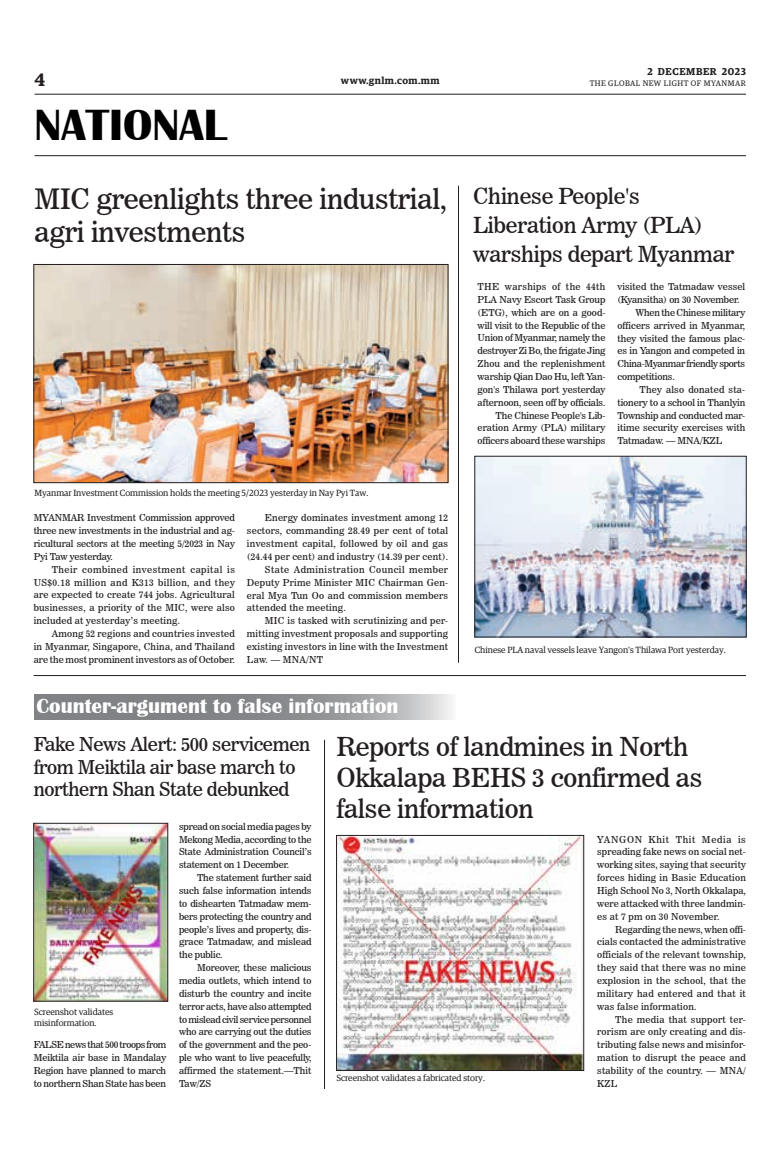
<style>
.page{position:relative;width:773px;height:1152px;background:#fff}
.page>*{position:absolute;margin:0;border:0;box-sizing:border-box;transform-origin:0 0}
.t1{font:700 45px "Britannic";color:#000}
._2_Clm_Head{font:28px/33.6px "News 706 BT Roman C";letter-spacing:-.01em;color:#231f20}
._2_Clm_Head-2{font:26px/31.2px "News 706 BT Roman C";letter-spacing:-.01em;color:#231f20}
._2_Clm_Head-3{font:22px/29px "News 706 BT Roman C";letter-spacing:-.01em;color:#231f20}
.t2{font:700 21.1px "Britannic";color:#fff}
._2_Clm_Head-4{font:19px/22.8px "News 706 BT Roman C";letter-spacing:-.02em;color:#231f20}
.t3{font:600 18px "Guardian Egyp";color:#231f20}
.t4{font:600 10px "Guardian Egyp";letter-spacing:.055em;color:#231f20}
._2nd_Body{font:9.5px/12.9px "News 706 BT Roman C";letter-spacing:.01em;color:#231f20;text-align:justify}
.Normal_Para{font:9.5px/12.9px "News 706 BT Roman C";letter-spacing:-.01em;color:#231f20;text-align:justify}
.t5{font:9px/10.8px "Guardian Egyp";color:#231f20}
.t6{font:8px "Guardian Egyp";letter-spacing:.06em;color:#231f20}
</style>
<div class="page">
<hr style="left:35px;top:94px;width:711px;height:1px;background:#231f20">
<hr style="left:35px;top:155px;width:711px;height:1px;background:#231f20">
<img style="left:36px;top:266px;width:410px;height:215px">
<div style="left:34px;top:264px;width:414px;height:219px;border:1px solid #231f20"></div>
<img style="left:476px;top:458px;width:268px;height:177px">
<div style="left:474px;top:456px;width:272px;height:181px;border:1px solid #231f20"></div>
<img style="left:338px;top:837px;width:244px;height:232px">
<div style="left:336px;top:835px;width:248px;height:236px;border:1px solid #231f20"></div>
<img style="left:36px;top:825px;width:130px;height:174px">
<div style="left:34px;top:823px;width:134px;height:178px;border:1px solid #231f20"></div>
<hr style="left:34px;top:675px;width:712px;height:1px;background:#231f20">
<hr style="left:324px;top:740px;width:1px;height:349px;background:#231f20">
<hr style="left:458px;top:186px;width:1px;height:477px;background:#231f20">
<svg style="left:34px;top:694px;width:417px;height:26px;background:#929497"></svg>
<h3 class="t3" style="left:35px;top:67px;width:12px">4</h3>
<h1 class="t1" style="left:35px;top:100px;width:193px">NATIONAL</h1>
<p class="t4" style="left:647px;top:64px;width:100px">2 DECEMBER 2023</p>
<p class="t4" style="left:341px;top:73px;width:100px">www.gnlm.com.mm</p>
<p class="t6" style="left:589px;top:78px;width:158px">THE GLOBAL NEW LIGHT OF MYANMAR</p>
<p class="_2_Clm_Head" style="left:35px;top:182px;width:414px">MIC greenlights three industrial, agri investments</p>
<p class="t5" style="left:34px;top:487px;width:335px">Myanmar Investment Commission holds the meeting 5/2023 yesterday in Nay Pyi Taw.</p>
<p class="Normal_Para" style="left:34px;top:511px;width:203px">MYANMAR Investment Commission approved three new investments in the industrial and ag&shy;ricultural sectors at the meeting 5/2023 in Nay Pyi Taw yesterday.</p>
<p class="_2nd_Body" style="left:34px;top:563px;width:203px;text-indent:18px">Their combined investment capital is US$0.18 million and K313 billion, and they are expected to create 744 jobs. Agricultural businesses, a priority of the MIC, were also included at yesterday’s meeting.</p>
<p class="_2nd_Body" style="left:34px;top:627px;width:203px;text-indent:18px">Among 52 regions and countries invested in Myanmar, Singapore, China, and Thailand are the most prominent investors as of October.</p>
<p class="_2nd_Body" style="left:247px;top:512px;width:203px;text-indent:18px">Energy dominates investment among 12 sectors, commanding 28.49 per cent of total investment capital, followed by oil and gas (24.44 per cent) and industry (14.39 per cent).</p>
<p class="_2nd_Body" style="left:247px;top:563px;width:203px;text-indent:18px">State Administration Council member Deputy Prime Minister MIC Chairman Gen&shy;eral Mya Tun Oo and commission members attended the meeting.</p>
<p class="_2nd_Body" style="left:247px;top:614px;width:203px;text-indent:18px">MIC is tasked with scrutinizing and per&shy;mitting investment proposals and supporting existing investors in line with the Investment Law. — MNA/NT</p>
<p class="t2" style="left:37px;top:694px;width:363px">Counter-argument to false information</p>
<p class="_2_Clm_Head-3" style="left:473px;top:182px;width:263px">Chinese People's<br>Liberation Army (PLA) warships depart Myanmar</p>
<p class="Normal_Para" style="left:477px;top:280px;width:129px">THE warships of the 44th PLA Navy Escort Task Group (ETG), which are on a good&shy;will visit to the Republic of the Union of Myanmar, namely the destroyer Zi Bo, the frigate Jing Zhou and the replenishment warship Qian Dao Hu, left Yan&shy;gon's Thilawa port yesterday afternoon, seen off by officials.</p>
<p class="_2nd_Body" style="left:477px;top:409px;width:129px;text-indent:18px">The Chinese People's Lib&shy;eration Army (PLA) military officers aboard these warships</p>
<p class="_2nd_Body" style="left:617px;top:280px;width:129px">visited the Tatmadaw vessel (Kyansitha) on 30 November.</p>
<p class="_2nd_Body" style="left:617px;top:306px;width:129px;text-indent:18px">When the Chinese military officers arrived in Myanmar, they visited the famous plac&shy;es in Yangon and competed in China-Myanmar friendly sports competitions.</p>
<p class="_2nd_Body" style="left:617px;top:383px;width:129px;text-indent:22px">They also donated sta&shy;tionery to a school in Thanlyin Township and conducted mar&shy;itime security exercises with Tatmadaw. — MNA/KZL</p>
<p class="t5" style="left:474px;top:644px;width:252px">Chinese PLA naval vessels leave Yangon's Thilawa Port yesterday.</p>
<p class="_2_Clm_Head-4" style="left:34px;top:732px;width:278px">Fake News Alert: 500 servicemen from Meiktila air base march to northern Shan State debunked</p>
<p class="t5" style="left:34px;top:1006px;width:81px">Screenshot validates misinformation.</p>
<p class="Normal_Para" style="left:34px;top:1038px;width:134px">FALSE news that 500 troops from Meiktila air base in Mandalay Region have planned to march to northern Shan State has been</p>
<p class="Normal_Para" style="left:179px;top:820px;width:134px">spread on social media pages by Mekong Media, according to the State Administration Council’s statement on 1 December.</p>
<p class="_2nd_Body" style="left:179px;top:871px;width:134px;text-indent:18px">The statement further said such false information intends to dishearten Tatmadaw mem&shy;bers protecting the country and people’s lives and property, dis&shy;grace Tatmadaw, and mislead the public.</p>
<p class="_2nd_Body" style="left:179px;top:961px;width:134px;text-indent:18px">Moreover, these malicious media outlets, which intend to disturb the country and incite terror acts, have also attempted to mislead civil service personnel who are carrying out the duties of the government and the peo&shy;ple who want to live peacefully, affirmed the statement.—Thit Taw/ZS</p>
<p class="_2_Clm_Head-2" style="left:336px;top:731px;width:367px">Reports of landmines in North<br>Okkalapa BEHS 3 confirmed as false information</p>
<p class="Normal_Para" style="left:597px;top:833px;width:150px">YANGON Khit Thit Media is spreading fake news on social net&shy;working sites, saying that security forces hiding in Basic Education High School No 3, North Okkalapa, were attacked with three landmin&shy;es at 7 pm on 30 November.</p>
<p class="_2nd_Body" style="left:597px;top:923px;width:150px;text-indent:18px">Regarding the news, when offi&shy;cials contacted the administrative officials of the relevant township, they said that there was no mine explosion in the school, that the military had entered and that it was false information.</p>
<p class="_2nd_Body" style="left:597px;top:1013px;width:150px;text-indent:18px">The media that support ter&shy;rorism are only creating and dis&shy;tributing false news and misinfor&shy;mation to disrupt the peace and stability of the country. — MNA/ KZL</p>
<p class="t5" style="left:336px;top:1072px;width:150px">Screenshot validates a fabricated story.</p>
</div>
